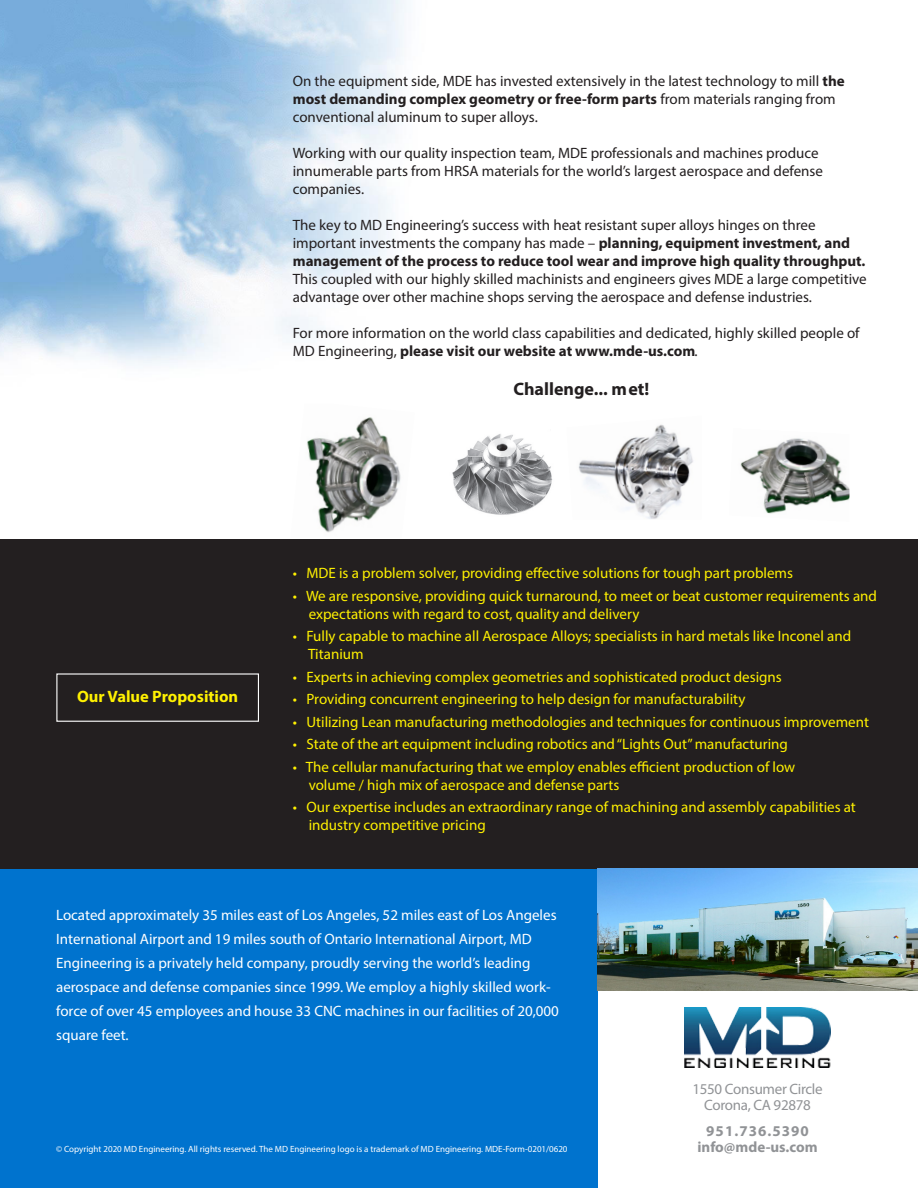
<style>
.page{position:relative;width:918px;height:1188px;background:#fff}
.page>*{position:absolute;margin:0;border:0;box-sizing:border-box;transform-origin:0 0}
.t1{font:700 18px "Myriad Pro";color:#231f20}
.t2{font:700 16.5px "Myriad Pro";color:#fff101}
.t3{font:15px/18px "Myriad Pro";color:#231f20}
.t4{font:15px "Myriad Pro";color:#fff101}
.t5{font:15px/24px "Myriad Pro";color:#fff}
.t6{font:15px "Myriad Pro";letter-spacing:-.02em;color:#919396}
.t7{font:700 15px "Myriad Pro";color:#919396}
.t8{font:700 15px "Myriad Pro";letter-spacing:.07em;color:#919396}
.t9{font:9px "Myriad Pro";color:#fff}
.s1{font-weight:700}
</style>
<div class="page">
<img style="left:452px;top:434px;width:101px;height:81px">
<div style="left:0;top:869px;width:597px;height:319px;background:#0073ce"></div>
<img style="left:684px;top:1008px;width:147px;height:59px">
<div style="left:0;top:539px;width:918px;height:330px;background:#231f20"></div>
<div style="left:56px;top:673px;width:203px;height:49px;border:1px solid #fff"></div>
<img style="left:597px;top:869px;width:321px;height:121px">
<img style="left:740px;top:438px;width:109px;height:76px">
<img style="left:578px;top:424px;width:115px;height:95px">
<img style="left:307px;top:417px;width:94px;height:116px">
<p class="t3" style="left:293px;top:71px;width:554px">On the equipment side, MDE has invested extensively in the latest technology to mill <span class="s1">the most demanding complex geometry or free-form parts</span> from materials ranging from conventional aluminum to super alloys.</p>
<p class="t3" style="left:293px;top:143px;width:532px">Working with our quality inspection team, MDE professionals and machines produce innumerable parts from HRSA materials for the world’s largest aerospace and defense companies.</p>
<p class="t3" style="left:293px;top:215px;width:576px">The key to MD Engineering’s success with heat resistant super alloys hinges on three important investments the company has made – <span class="s1">planning, equipment investment, and management of the process to reduce tool wear and improve high quality throughput.<br></span>This coupled with our highly skilled machinists and engineers gives MDE a large competitive advantage over other machine shops serving the aerospace and defense industries.</p>
<p class="t3" style="left:293px;top:323px;width:568px">For more information on the world class capabilities and dedicated, highly skilled people of<br>MD Engineering, <span class="s1">please visit our website at www.mde-us.com</span>.</p>
<p class="t1" style="left:513px;top:377px;width:137px">Challenge... met!</p>
<p class="t2" style="left:77px;top:685px;width:163px">Our Value Proposition</p>
<p class="t4" style="left:293px;top:564px;width:502px">• MDE is a problem solver, providing effective solutions for tough part problems</p>
<p class="t4" style="left:293px;top:587px;width:586px">• We are responsive, providing quick turnaround, to meet or beat customer requirements and</p>
<p class="t4" style="left:309px;top:605px;width:332px">expectations with regard to cost, quality and delivery</p>
<p class="t4" style="left:293px;top:627px;width:560px">• Fully capable to machine all Aerospace Alloys; specialists in hard metals like Inconel and</p>
<p class="t4" style="left:308px;top:645px;width:57px">Titanium</p>
<p class="t4" style="left:293px;top:668px;width:491px">• Experts in achieving complex geometries and sophisticated product designs</p>
<p class="t4" style="left:293px;top:690px;width:454px">• Providing concurrent engineering to help design for manufacturability</p>
<p class="t4" style="left:293px;top:713px;width:578px">• Utilizing Lean manufacturing methodologies and techniques for continuous improvement</p>
<p class="t4" style="left:293px;top:735px;width:497px">• State of the art equipment including robotics and “Lights Out” manufacturing</p>
<p class="t4" style="left:293px;top:758px;width:504px">• The cellular manufacturing that we employ enables efficient production of low</p>
<p class="t4" style="left:309px;top:776px;width:312px">volume / high mix of aerospace and defense parts</p>
<p class="t4" style="left:293px;top:798px;width:565px">• Our expertise includes an extraordinary range of machining and assembly capabilities at</p>
<p class="t4" style="left:309px;top:816px;width:179px">industry competitive pricing</p>
<p class="t5" style="left:56px;top:903px;width:502px">Located approximately 35 miles east of Los Angeles, 52 miles east of Los Angeles<br>International Airport and 19 miles south of Ontario International Airport, MD</p>
<p class="t5" style="left:56px;top:951px;width:476px">Engineering is a privately held company, proudly serving the world’s leading</p>
<p class="t5" style="left:56px;top:975px;width:504px">aerospace and defense companies since 1999. We employ a highly skilled work&shy;force of over 45 employees and house 33 CNC machines in our facilities of 20,000 square feet.</p>
<p class="t6" style="left:692px;top:1080px;width:132px">1550 Consumer Circle</p>
<p class="t6" style="left:704px;top:1096px;width:108px">Corona, CA 92878</p>
<p class="t8" style="left:706px;top:1121px;width:104px">951.736.5390</p>
<p class="t9" style="left:56px;top:1143px;width:513px">© Copyright 2020 MD Engineering. All rights reserved. The MD Engineering logo is a trademark of MD Engineering. MDE-Form-0201/0620</p>
<p class="t7" style="left:697px;top:1137px;width:122px">info@mde-us.com</p>
</div>
